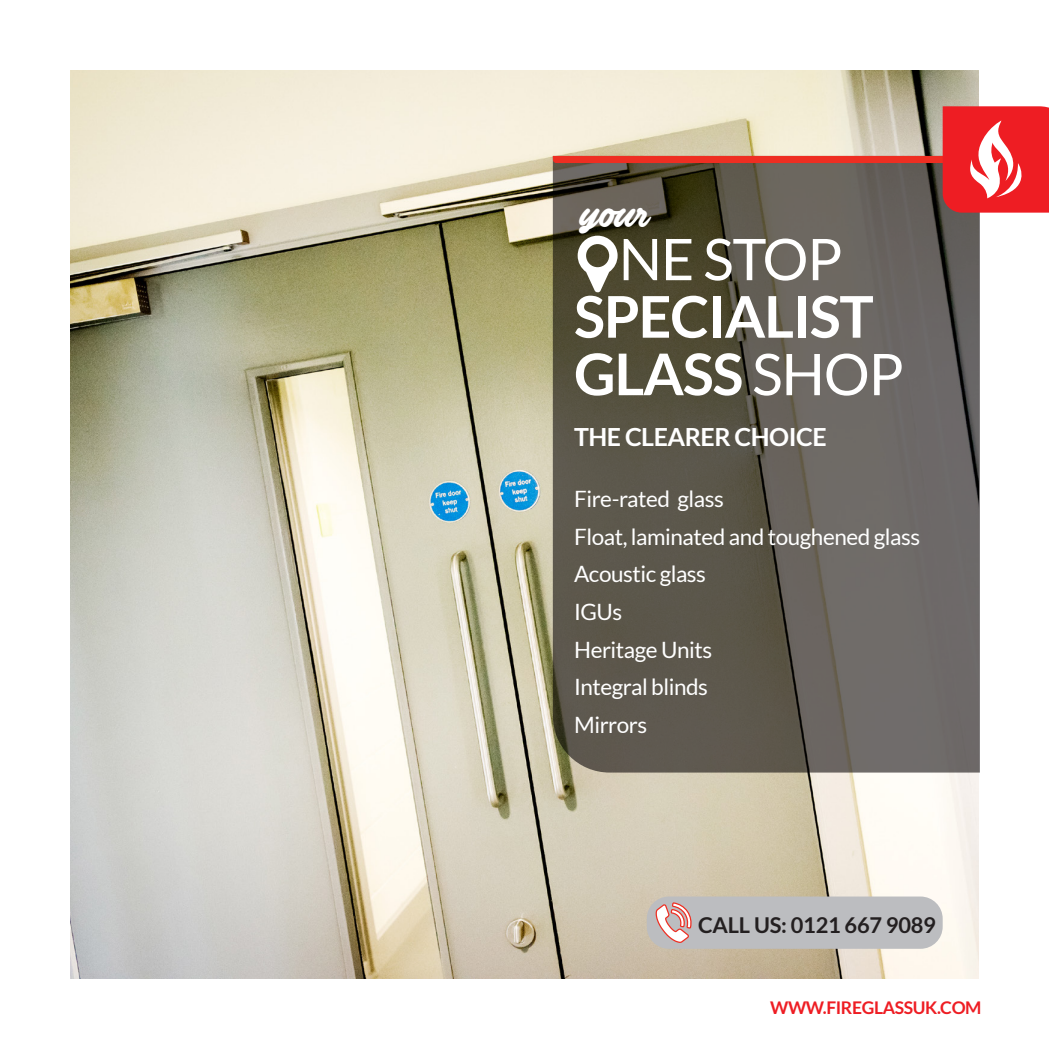
<style>
.page{position:relative;width:1049px;height:1049px;background:#fff}
.page>*{position:absolute;margin:0;border:0;box-sizing:border-box;transform-origin:0 0}
.t1{font:700 57.5px/57.5px "Lato";letter-spacing:-.02em;color:#fff;text-align:center}
.t2{font:33px "Ave Fedan PERSONALUSEONLY";color:#fff}
.t3{font:700 25px "Lato";letter-spacing:-.02em;color:#fff}
.t4{font:22.5px "Lato";letter-spacing:-.02em;color:#fff}
.t5{font:700 21.75px "Lato";letter-spacing:-.01em;color:#231f20}
.t6{font:700 17.5px "Lato";letter-spacing:-.02em;color:#ee1d23}
.s1{font-weight:400}
</style>
<div class="page">
<img style="left:71px;top:71px;width:907px;height:907px">
<svg style="left:553px;top:213px;width:427px;height:559px;background:#605c52"></svg>
<svg style="left:553px;top:106px;width:496px;height:107px;background:#b27e72"></svg>
<svg style="left:578px;top:236px;width:40px;height:57px"></svg>
<div style="left:647px;top:896px;width:296px;height:53px;background:#bcbdc0;border-radius:22px"></div>
<svg style="left:655px;top:890px;width:37px;height:53px"></svg>
<p class="t2" style="left:581px;top:194px;width:71px">your</p>
<p class="t1" style="left:574px;top:230px;width:331px"><span class="s1">NE STOP<br></span>SPECIALIST<br>GLASS <span class="s1">SHOP</span></p>
<p class="t3" style="left:574px;top:423px;width:254px">THE CLEARER CHOICE</p>
<p class="t4" style="left:574px;top:486px;width:151px">Fire-rated glass</p>
<p class="t4" style="left:574px;top:524px;width:348px">Float, laminated and toughened glass</p>
<p class="t4" style="left:574px;top:562px;width:133px">Acoustic glass</p>
<p class="t4" style="left:574px;top:599px;width:50px">IGUs</p>
<p class="t4" style="left:574px;top:637px;width:140px">Heritage Units</p>
<p class="t4" style="left:574px;top:675px;width:135px">Integral blinds</p>
<p class="t4" style="left:574px;top:712px;width:75px">Mirrors</p>
<p class="t5" style="left:698px;top:912px;width:239px">CALL US: 0121 667 9089</p>
<p class="t6" style="left:770px;top:997px;width:213px">WWW.FIREGLASSUK.COM</p>
</div>
